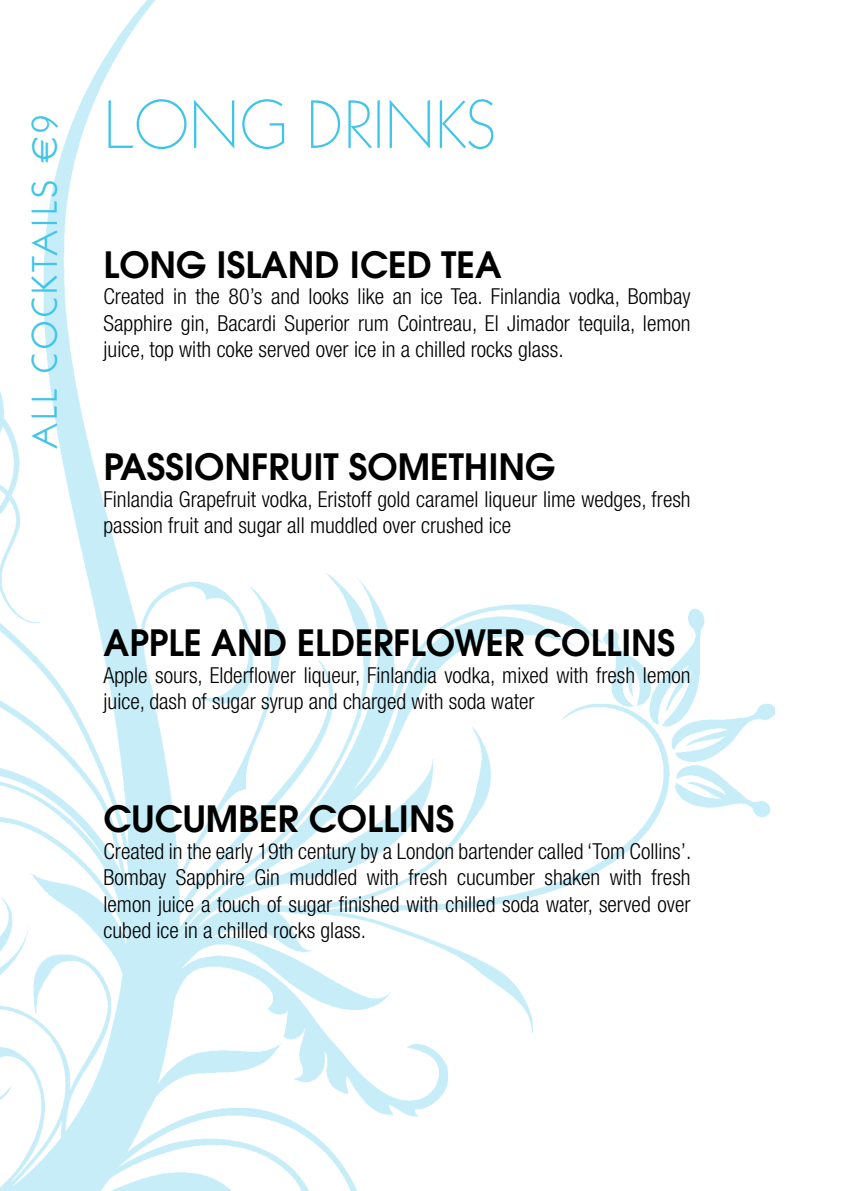
<style>
.page{position:relative;width:851px;height:1191px;background:#fff}
.page>*{position:absolute;margin:0;border:0;box-sizing:border-box;transform-origin:0 0}
.t1{font:300 66px "Kabel";color:#40c5e9}
.t2{font:600 36px "Avant Garde";color:#000}
.t3{font:36px "Itc Kabel";color:#40c5e9}
.t4{font:300 condensed 22px/26.4px "Helvetica Neue";color:#000;text-align:justify}
.s1{font-family:"Euro Sans"}
</style>
<div class="page">
<img style="left:0;top:0;width:774px;height:1191px">
<h2 class="t3" style="left:23px;top:448px;width:335px;rotate:-90deg">All cocktails <span class="s1">€</span>9</h2>
<h1 class="t1" style="left:103px;top:89px;width:394px">LONG DRINKS</h1>
<h2 class="t2" style="left:103px;top:241px;width:399px">LONG ISLAND ICED TEA</h2>
<p class="t4" style="left:103px;top:283px;width:588px">Created in the 80’s and looks like an ice Tea. Finlandia vodka, Bombay Sapphire gin, Bacardi Superior rum Cointreau, El Jimador tequila, lemon juice, top with coke served over ice in a chilled rocks glass.</p>
<h2 class="t2" style="left:103px;top:443px;width:453px">PASSIONFRUIT SOMETHING</h2>
<p class="t4" style="left:103px;top:485px;width:588px">Finlandia Grapefruit vodka, Eristoff gold caramel liqueur lime wedges, fresh passion fruit and sugar all muddled over crushed ice</p>
<h2 class="t2" style="left:103px;top:619px;width:571px">APPLE AND ELDERFLOWER COLLINS</h2>
<p class="t4" style="left:103px;top:661px;width:588px">Apple sours, Elderflower liqueur, Finlandia vodka, mixed with fresh lemon juice, dash of sugar syrup and charged with soda water</p>
<h2 class="t2" style="left:103px;top:795px;width:55px">CUCUM</h2>
<h2 class="t2" style="left:238px;top:795px;width:216px">BER COLLINS</h2>
<p class="t4" style="left:103px;top:837px;width:589px">Created in the early 19th century by a London bartender called ‘Tom Collins’.<br>Bombay Sapphire Gin muddled with fresh cucumber shaken with fresh lemon juice a touch of sugar finished with chilled soda water, served over cubed ice in a chilled rocks glass.</p>
</div>
